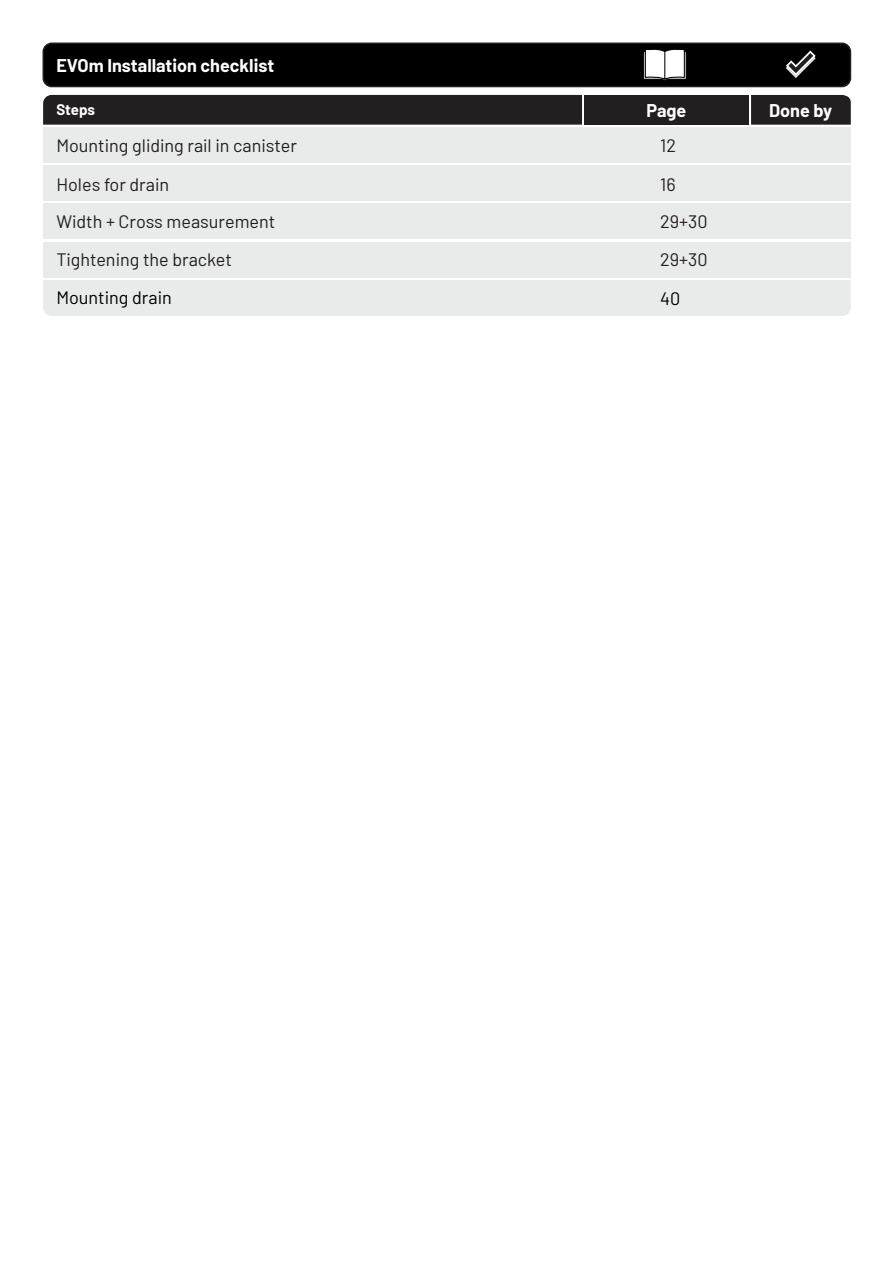
<style>
.page{position:relative;width:893px;height:1263px;background:#fff}
.page>*{position:absolute;margin:0;border:0;box-sizing:border-box;transform-origin:0 0}
.t1{font:18px "Barlow";color:#231f20}
.t2{font:700 18px "Barlow";color:#fff}
.t3{font:18px "Barlow";color:#000001}
.t4{font:700 15px "Barlow";color:#fff}
</style>
<div class="page">
<div style="left:43px;top:43px;width:807px;height:44px;background:#000;border-radius:9px"></div>
<div style="left:43px;top:43px;width:808px;height:44px;border:2px solid #231f20;border-radius:9px"></div>
<svg style="left:786px;top:51px;width:30px;height:27px"></svg>
<div style="left:584px;top:95px;width:165px;height:30px;background:#231f20"></div>
<div style="left:751px;top:95px;width:100px;height:30px;background:#231f20"></div>
<div style="left:43px;top:242px;width:808px;height:36px;background:#e9eaea"></div>
<div style="left:43px;top:127px;width:808px;height:36px;background:#e9eaea"></div>
<div style="left:43px;top:280px;width:808px;height:36px;background:#e9eaea"></div>
<div style="left:43px;top:165px;width:808px;height:36px;background:#e9eaea"></div>
<div style="left:43px;top:203px;width:808px;height:36px;background:#e9eaea"></div>
<div style="left:43px;top:95px;width:539px;height:30px;background:#231f20"></div>
<svg style="left:643px;top:49px;width:44px;height:32px"></svg>
<p class="t2" style="left:56px;top:54px;width:219px">EVOm Installation checklist</p>
<p class="t4" style="left:56px;top:100px;width:40px">Steps</p>
<p class="t2" style="left:646px;top:100px;width:41px">Page</p>
<p class="t2" style="left:769px;top:100px;width:65px">Done by</p>
<p class="t1" style="left:56px;top:135px;width:242px">Mounting gliding rail in canister</p>
<p class="t1" style="left:660px;top:135px;width:17px">12</p>
<p class="t1" style="left:56px;top:173px;width:114px">Holes for drain</p>
<p class="t1" style="left:660px;top:173px;width:17px">16</p>
<p class="t1" style="left:56px;top:210px;width:221px">Width + Cross measurement</p>
<p class="t1" style="left:660px;top:210px;width:49px">29+30</p>
<p class="t1" style="left:56px;top:249px;width:177px">Tightening the bracket</p>
<p class="t1" style="left:660px;top:249px;width:49px">29+30</p>
<p class="t3" style="left:56px;top:286px;width:117px">Mounting drain</p>
<p class="t3" style="left:660px;top:287px;width:22px">40</p>
</div>
